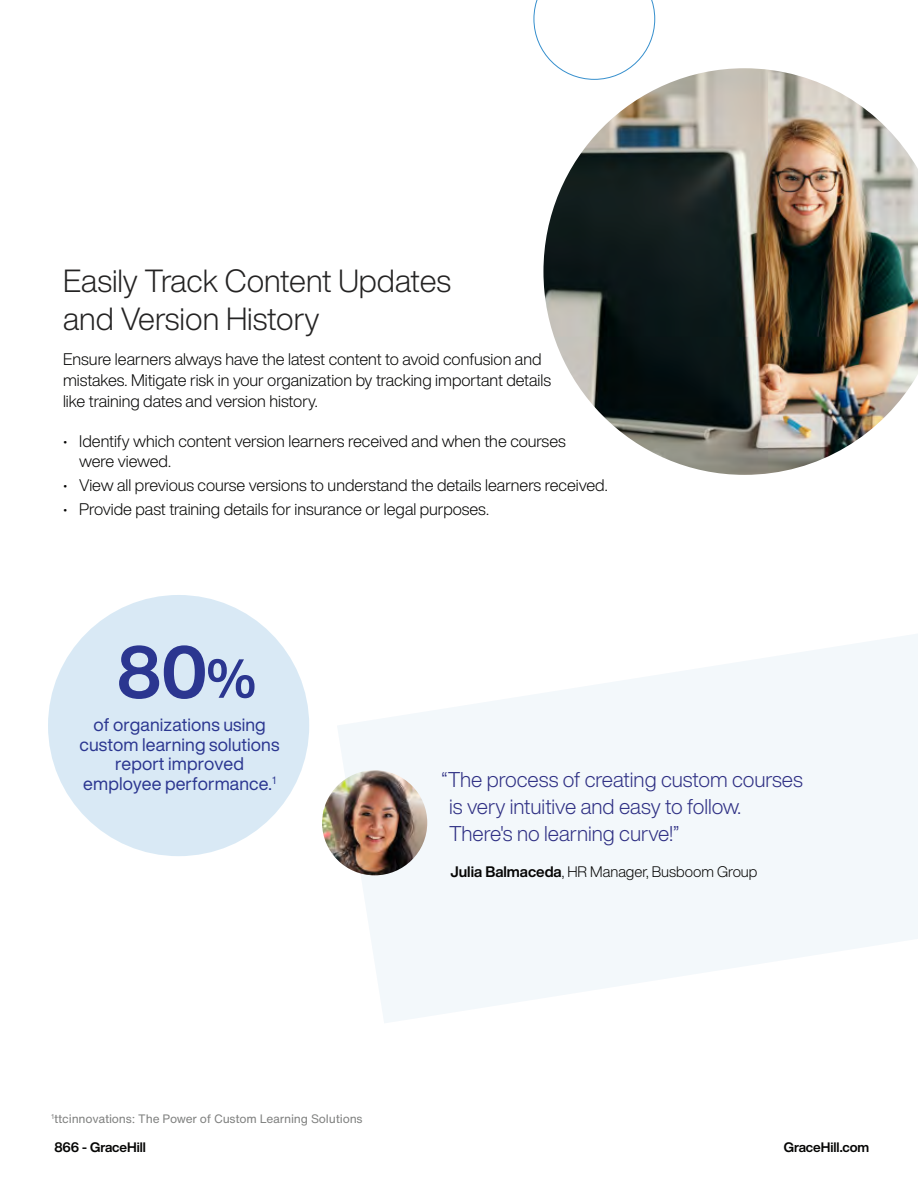
<style>
.page{position:relative;width:918px;height:1188px;background:#fff}
.page>*{position:absolute;margin:0;border:0;box-sizing:border-box;transform-origin:0 0}
.t1{font:700 72px "Helvetica Now Display";color:#2b3690}
.t2{font:300 31.5px/37.8px "Helvetica Now Display";color:#242323}
.t3{font:300 21px/27px "Helvetica Now Display";color:#2f3084}
.t4{font:18px/19.5px "Helvetica Now Display";letter-spacing:.005em;color:#2b3690;text-align:center}
.t5{font:300 16.5px/21px "Helvetica Now Display";color:#050504}
.t6{font:300 15px "Helvetica Now Display";color:#050504}
.t7{font:700 13.5px "Helvetica Now Display";color:#050504}
.t8{font:12px "Helvetica Now Text";letter-spacing:-.015em;color:#808180}
.s1{font-size:54px}
.s2{font-weight:700}
</style>
<div class="page">
<img style="left:543px;top:68px;width:375px;height:407px">
<div style="left:48px;top:595px;width:261px;height:261px;background:#d9e9f5;border-radius:50%"></div>
<svg style="left:534px;top:0;width:121px;height:80px"></svg>
<svg style="left:337px;top:634px;width:581px;height:389px;fill:#f3f8fb"></svg>
<img style="left:322px;top:770px;width:105px;height:105px;border-radius:53px">
<h2 class="t2" style="left:63px;top:262px;width:390px">Easily Track Content Updates and Version History</h2>
<p class="t5" style="left:63px;top:348px;width:489px">Ensure learners always have the latest content to avoid confusion and mistakes. Mitigate risk in your organization by tracking important details like training dates and version history.</p>
<p class="t5" style="left:79px;top:432px;width:488px;line-height:19.5px;text-indent:-16px">• Identify which content version learners received and when the courses were viewed.</p>
<p class="t5" style="left:63px;top:474px;width:546px">• View all previous course versions to understand the details learners received.</p>
<p class="t5" style="left:63px;top:498px;width:427px">• Provide past training details for insurance or legal purposes.</p>
<h1 class="t1" style="left:117px;top:622px;width:140px">80<span class="s1">%</span></h1>
<p class="t4" style="left:80px;top:715px;width:201px">of organizations using custom learning solutions report improved employee performance.<sup>1</sup></p>
<p class="t3" style="left:449px;top:766px;width:355px;text-indent:-7px">“The process of creating custom courses is very intuitive and easy to follow.<br>There's no learning curve!”</p>
<p class="t6" style="left:451px;top:862px;width:308px"><span class="s2">Julia Balmaceda</span>, HR Manager, Busboom Group</p>
<p class="t8" style="left:51px;top:1109px;width:313px"><sup>1</sup>ttcinnovations: The Power of Custom Learning Solutions</p>
<p class="t7" style="left:54px;top:1138px;width:93px">866 - GraceHill</p>
<p class="t7" style="left:784px;top:1138px;width:87px">GraceHill.com</p>
</div>
